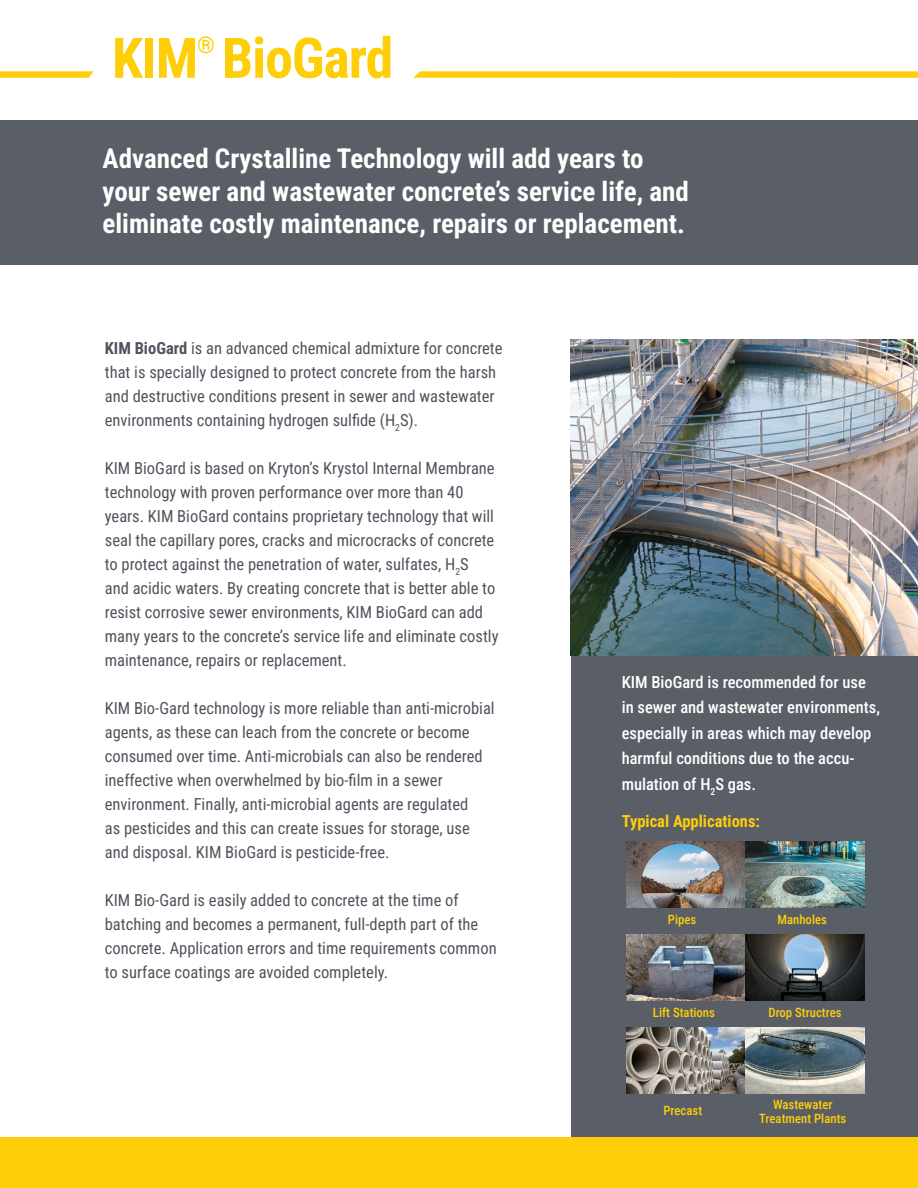
<style>
.page{position:relative;width:918px;height:1188px;background:#fff}
.page>*{position:absolute;margin:0;border:0;box-sizing:border-box;transform-origin:0 0}
.t1{font:700 55.95px "Roboto Condensed";letter-spacing:-.02em;color:#fece08}
.t2{font:700 27px/32.4px "Roboto Condensed";color:#fff}
.t3{font:700 22.8px "Roboto Condensed";color:#fece08}
.t4{font:16.5px/24px "Roboto Condensed";color:#4e535c}
.t5{font:500 16.5px/25.5px "Roboto Condensed";color:#fff}
.t6{font:700 16.5px "Roboto Condensed";color:#fece08}
.t7{font:500 12.75px/14px "Roboto Condensed";color:#fece08;text-align:center}
.s1{font-weight:700}
</style>
<div class="page">
<div style="left:0;top:121px;width:918px;height:144px;background:#5a5f67"></div>
<svg style="left:0;top:71px;width:94px;height:7px"></svg>
<div style="left:571px;top:656px;width:347px;height:482px;background:#5a5f67"></div>
<img style="left:571px;top:340px;width:346px;height:316px">
<img style="left:627px;top:841px;width:237px;height:66px">
<img style="left:627px;top:934px;width:237px;height:66px">
<img style="left:627px;top:1027px;width:237px;height:66px">
<div style="left:0;top:1138px;width:918px;height:50px;background:#fece08"></div>
<svg style="left:413px;top:71px;width:505px;height:7px;background:#fed11d"></svg>
<h1 class="t1" style="left:112px;top:19px;width:283px">KIM BioGard</h1>
<h3 class="t3" style="left:197px;top:29px;width:19px">®</h3>
<h2 class="t2" style="left:103px;top:142px;width:588px">Advanced Crystalline Technology will add years to your sewer and wastewater concrete’s service life, and eliminate costly maintenance, repairs or replacement.</h2>
<p class="t4" style="left:105px;top:335px;width:399px"><span class="s1">KIM BioGard</span> is an advanced chemical admixture for concrete that is specially designed to protect concrete from the harsh and destructive conditions present in sewer and wastewater environments containing hydrogen sulfide (H<sub>2</sub>S).</p>
<p class="t4" style="left:105px;top:455px;width:395px">KIM BioGard is based on Kryton’s Krystol Internal Membrane technology with proven performance over more than 40 years. KIM BioGard contains proprietary technology that will seal the capillary pores, cracks and microcracks of concrete to protect against the penetration of water, sulfates, H<sub>2</sub>S<br>and acidic waters. By creating concrete that is better able to resist corrosive sewer environments, KIM BioGard can add many years to the concrete’s service life and eliminate costly maintenance, repairs or replacement.</p>
<p class="t4" style="left:105px;top:695px;width:391px">KIM Bio-Gard technology is more reliable than anti-microbial agents, as these can leach from the concrete or become consumed over time. Anti-microbials can also be rendered ineffective when overwhelmed by bio-film in a sewer environment. Finally, anti-microbial agents are regulated<br>as pesticides and this can create issues for storage, use and disposal. KIM BioGard is pesticide-free.</p>
<p class="t4" style="left:105px;top:887px;width:393px">KIM Bio-Gard is easily added to concrete at the time of batching and becomes a permanent, full-depth part of the concrete. Application errors and time requirements common to surface coatings are avoided completely.</p>
<p class="t5" style="left:622px;top:668px;width:260px">KIM BioGard is recommended for use in sewer and wastewater environments, especially in areas which may develop harmful conditions due to the accu&shy;mulation of H<sub>2</sub>S gas.</p>
<p class="t6" style="left:622px;top:810px;width:140px">Typical Applications:</p>
<p class="t7" style="left:668px;top:912px;width:30px">Pipes</p>
<p class="t7" style="left:653px;top:1005px;width:64px">Lift Stations</p>
<p class="t7" style="left:777px;top:912px;width:51px">Manholes</p>
<p class="t7" style="left:768px;top:1005px;width:75px">Drop Structres</p>
<p class="t7" style="left:663px;top:1103px;width:40px">Precast</p>
<p class="t7" style="left:759px;top:1097px;width:89px">Wastewater<br>Treatment Plants</p>
</div>
